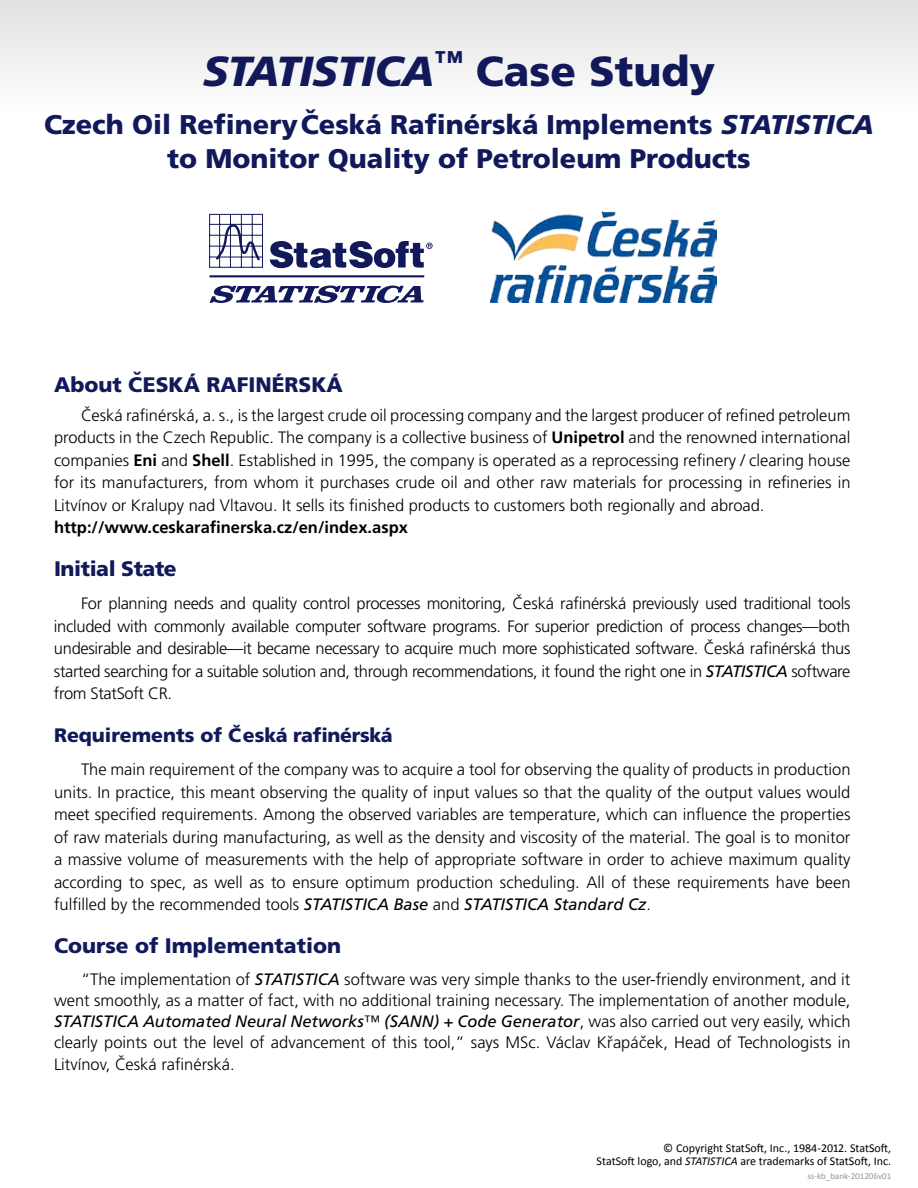
<style>
.page{position:relative;width:918px;height:1188px;background:#fff}
.page>*{position:absolute;margin:0;border:0;box-sizing:border-box;transform-origin:0 0}
.t1{font:italic 900 42px "Frutiger LT Std";letter-spacing:-.01em;color:#11195a}
.t2{font:900 27px/39px "Frutiger LT Std";color:#11195a}
.t3{font:900 21px "Frutiger LT Std";color:#11195a}
.t4{font:900 21px "Frutiger LT Std";letter-spacing:-.02em;color:#11195a}
.t5{font:900 19.5px "Frutiger LT Std";color:#11195a}
.t6{font:300 16.5px/22.5px "Frutiger LT Std";color:#000;text-align:justify}
.t7{font:700 16.5px "Frutiger LT Std";color:#000}
.t8{font:12px/13.5px "Calibri";color:#000;text-align:right}
.t9{font:9px "Calibri";color:#939598}
.s1{font-style:normal}
.s2{font-style:italic}
.s3{font-weight:700}
.s4{font-weight:400;font-style:italic}
.s5{font-family:"Calibri";font-size:18px}
</style>
<div class="page">
<svg style="left:0;top:0;width:918px;height:74px;fill:#eaeaeb"></svg>
<svg style="left:209px;top:214px;width:54px;height:54px"></svg>
<svg style="left:270px;top:241px;width:163px;height:27px"></svg>
<svg style="left:209px;top:286px;width:215px;height:17px"></svg>
<hr style="left:210px;top:275px;width:214px;height:2px;background:#11195a">
<img style="left:490px;top:211px;width:226px;height:92px">
<h1 class="t1" style="left:203px;top:46px;width:514px">STATISTICA<sup>™</sup> <span class="s1">Case Study</span></h1>
<h2 class="t2" style="left:44px;top:104px;width:831px">Czech Oil Refinery Ceská Rafinérská Implements <span class="s2">STATISTICA</span></h2>
<h2 class="t2" style="left:167px;top:100px;width:585px;text-indent:139px">ˇ<br>to Monitor Quality of Petroleum Products</h2>
<p class="t3" style="left:54px;top:372px;width:290px">About CˇESKÁ RAFINÉRSKÁ</p>
<p class="t6" style="left:54px;top:404px;width:798px;text-indent:27px">Cˇ eská rafinérská, a. s., is the largest crude oil processing company and the largest producer of refined petroleum products in the Czech Republic. The company is a collective business of <span class="s3">Unipetrol</span> and the renowned international companies <span class="s3">Eni</span> and <span class="s3">Shell</span>. Established in 1995, the company is operated as a reprocessing refinery / clearing house for its manufacturers, from whom it purchases crude oil and other raw materials for processing in refineries in Litvínov or Kralupy nad Vltavou. It sells its finished products to customers both regionally and abroad.</p>
<p class="t7" style="left:54px;top:518px;width:355px">http://www.ceskarafinerska.cz/en/index.aspx</p>
<p class="t4" style="left:54px;top:556px;width:124px">Initial State</p>
<p class="t6" style="left:54px;top:593px;width:798px;text-indent:27px">For planning needs and quality control processes monitoring, Cˇ eská rafinérská previously used traditional tools included with commonly available computer software programs. For superior prediction of process changes—both undesirable and desirable—it became necessary to acquire much more sophisticated software. Cˇ eská rafinérská thus started searching for a suitable solution and, through recommendations, it found the right one in <span class="s4">STATISTICA</span> software from StatSoft CR.</p>
<p class="t5" style="left:54px;top:724px;width:340px">Requirements of Cˇeská rafinérská</p>
<p class="t6" style="left:54px;top:759px;width:798px;text-indent:27px">The main requirement of the company was to acquire a tool for observing the quality of products in production units. In practice, this meant observing the quality of input values so that the quality of the output values would meet specified requirements. Among the observed variables are temperature, which can influence the properties of raw materials during manufacturing, as well as the density and viscosity of the material. The goal is to monitor a massive volume of measurements with the help of appropriate software in order to achieve maximum quality according to spec, as well as to ensure optimum production scheduling. All of these requirements have been fulfilled by the recommended tools <span class="s4">STATISTICA Base</span> and <span class="s4">STATISTICA Standard Cz</span>.</p>
<p class="t3" style="left:54px;top:933px;width:289px">Course of Implementation</p>
<p class="t6" style="left:54px;top:969px;width:798px;line-height:21px;text-indent:27px">“The implementation of <span class="s4">STATISTICA</span> software was very simple thanks to the user-friendly environment, and it went smoothly, as a matter of fact, with no additional training necessary. The implementation of another module, <span class="s4">STATISTICA Automated Neural Networks</span>™ <span class="s4">(SANN) + Code Generator</span>, was also carried out very easily, which clearly points out the level of advancement of this tool,” says MSc. Václav K<span class="s5">ř</span>apá<span class="s5">č</span>ek, Head of Technologists in</p>
<p class="t6" style="left:54px;top:1054px;width:182px">Litvínov, Cˇ eská rafinérská.</p>
<p class="t8" style="left:597px;top:1141px;width:296px">© Copyright StatSoft, Inc., 1984-2012. StatSoft,<br>StatSoft logo, and <span class="s2">STATISTICA</span> are trademarks of StatSoft, Inc.</p>
<p class="t9" style="left:807px;top:1170px;width:85px">ss-kb_bank-201206v01</p>
</div>
